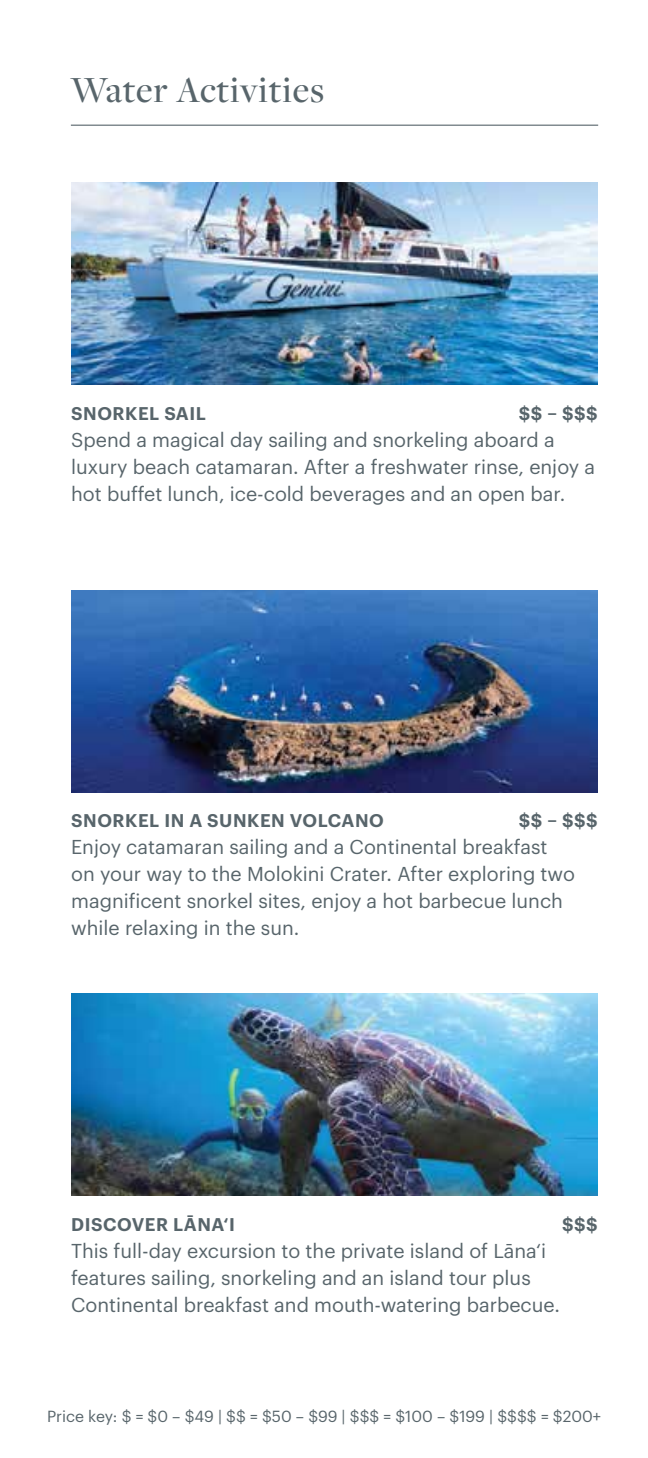
<style>
.page{position:relative;width:648px;height:1458px;background:#fff}
.page>*{position:absolute;margin:0;border:0;box-sizing:border-box;transform-origin:0 0}
.t1{font:500 38.25px "Freight Disp Pro";letter-spacing:.025em;color:#58656b}
.t2{font:19.8px/27px "Graphik Starwood";color:#58656b}
.t3{font:600 18px "Graphik Starwood";letter-spacing:.03em;color:#58656b}
.t4{font:15.75px "Graphik Starwood";color:#58656b}
</style>
<div class="page">
<hr style="left:71px;top:125px;width:527px;height:1px;background:#58656b">
<img style="left:71px;top:993px;width:527px;height:203px">
<img style="left:71px;top:590px;width:527px;height:203px">
<img style="left:71px;top:182px;width:527px;height:203px">
<h1 class="t1" style="left:71px;top:65px;width:255px">Water Activities</h1>
<p class="t3" style="left:71px;top:399px;width:136px">SNORKEL SAIL</p>
<p class="t3" style="left:519px;top:399px;width:80px">$$ – $$$</p>
<p class="t2" style="left:71px;top:424px;width:526px">Spend a magical day sailing and snorkeling aboard a luxury beach catamaran. After a freshwater rinse, enjoy a hot buffet lunch, ice-cold beverages and an open bar.</p>
<p class="t3" style="left:71px;top:807px;width:314px">SNORKEL IN A SUNKEN VOLCANO</p>
<p class="t3" style="left:519px;top:807px;width:80px">$$ – $$$</p>
<p class="t2" style="left:71px;top:832px;width:505px">Enjoy catamaran sailing and a Continental breakfast on your way to the Molokini Crater. After exploring two magnificent snorkel sites, enjoy a hot barbecue lunch while relaxing in the sun.</p>
<p class="t3" style="left:71px;top:1211px;width:165px">DISCOVER LĀNA‘I</p>
<p class="t3" style="left:562px;top:1211px;width:37px">$$$</p>
<p class="t2" style="left:71px;top:1236px;width:491px">This full-day excursion to the private island of Lāna‘i features sailing, snorkeling and an island tour plus<br>Continental breakfast and mouth-watering barbecue.</p>
<p class="t4" style="left:47px;top:1405px;width:555px">Price key: $ = $0 – $49 | $$ = $50 – $99 | $$$ = $100 – $199 | $$$$ = $200+</p>
</div>
